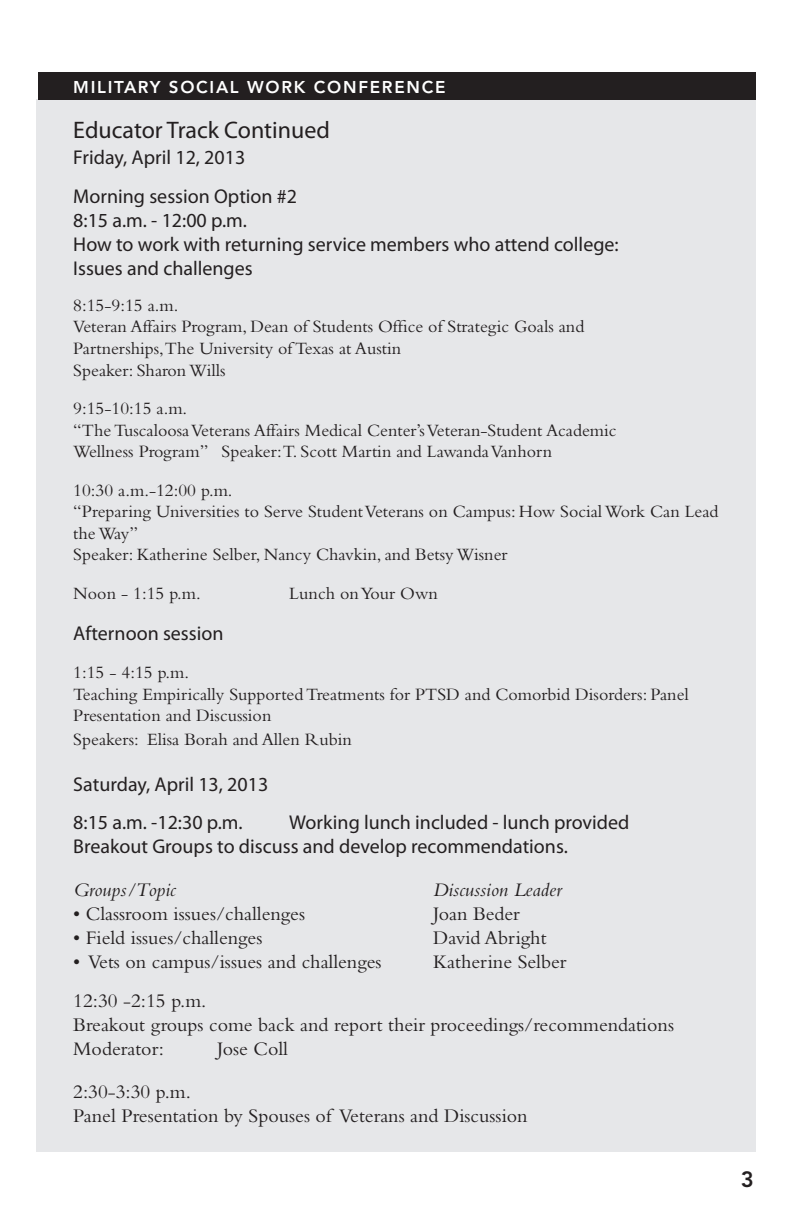
<style>
.page{position:relative;width:792px;height:1224px;background:#fff}
.page>*{position:absolute;margin:0;border:0;box-sizing:border-box;transform-origin:0 0}
.t1{font:24px "Myriad Pro";color:#231f20}
.t2{font:800 22px "Avenir";color:#231f20}
.t3{font:20px "Bembo";color:#231f20}
.t4{font:20px "Myriad Pro";color:#231f20}
.t5{font:italic 20px "Bembo";color:#231f20}
.t6{font:18px/21.6px "Bembo";color:#231f20}
.t7{font:800 17px "Avenir";letter-spacing:.1em;color:#fff}
</style>
<div class="page">
<div style="left:36px;top:99px;width:720px;height:1053px;background:#e6e7e9"></div>
<div style="left:38px;top:72px;width:718px;height:28px;background:#231f20"></div>
<p class="t7" style="left:73px;top:77px;width:374px">MILITARY SOCIAL WORK CONFERENCE</p>
<p class="t1" style="left:73px;top:115px;width:258px">Educator Track Continued</p>
<p class="t4" style="left:73px;top:145px;width:174px">Friday, April 12, 2013</p>
<p class="t4" style="left:73px;top:184px;width:225px">Morning session Option #2</p>
<p class="t4" style="left:73px;top:208px;width:175px">8:15 a.m. - 12:00 p.m.</p>
<p class="t4" style="left:73px;top:232px;width:547px">How to work with returning service members who attend college:</p>
<p class="t4" style="left:73px;top:256px;width:181px">Issues and challenges</p>
<p class="t6" style="left:73px;top:294px;width:107px">8:15-9:15 a.m.</p>
<p class="t6" style="left:73px;top:316px;width:513px">Veteran Affairs Program, Dean of Students Office of Strategic Goals and</p>
<p class="t6" style="left:73px;top:337px;width:329px">Partnerships,The University of Texas at Austin</p>
<p class="t6" style="left:73px;top:359px;width:154px">Speaker: Sharon Wills</p>
<p class="t6" style="left:73px;top:397px;width:115px">9:15-10:15 a.m.</p>
<p class="t6" style="left:73px;top:419px;width:545px">“The Tuscaloosa Veterans Affairs Medical Center’s Veteran-Student Academic</p>
<p class="t6" style="left:73px;top:440px;width:480px">Wellness Program” Speaker:T. Scott Martin and Lawanda Vanhorn</p>
<p class="t6" style="left:73px;top:479px;width:161px">10:30 a.m.-12:00 p.m.</p>
<p class="t6" style="left:73px;top:500px;width:647px">“Preparing Universities to Serve Student Veterans on Campus: How Social Work Can Lead the Way”</p>
<p class="t6" style="left:73px;top:544px;width:436px">Speaker: Katherine Selber, Nancy Chavkin, and Betsy Wisner</p>
<p class="t6" style="left:73px;top:582px;width:129px">Noon - 1:15 p.m.</p>
<p class="t6" style="left:289px;top:582px;width:150px">Lunch on Your Own</p>
<p class="t4" style="left:73px;top:621px;width:152px">Afternoon session</p>
<p class="t6" style="left:73px;top:661px;width:117px">1:15 - 4:15 p.m.</p>
<p class="t6" style="left:73px;top:683px;width:617px">Teaching Empirically Supported Treatments for PTSD and Comorbid Disorders: Panel<br>Presentation and Discussion</p>
<p class="t6" style="left:73px;top:728px;width:280px">Speakers: Elisa Borah and Allen Rubin</p>
<p class="t4" style="left:73px;top:772px;width:197px">Saturday, April 13, 2013</p>
<p class="t4" style="left:73px;top:810px;width:171px">8:15 a.m. -12:30 p.m.</p>
<p class="t4" style="left:289px;top:810px;width:342px">Working lunch included - lunch provided</p>
<p class="t4" style="left:73px;top:834px;width:496px">Breakout Groups to discuss and develop recommendations.</p>
<p class="t5" style="left:73px;top:878px;width:104px">Groups/Topic</p>
<p class="t5" style="left:433px;top:878px;width:130px">Discussion Leader</p>
<p class="t3" style="left:73px;top:902px;width:233px">• Classroom issues/challenges</p>
<p class="t3" style="left:433px;top:902px;width:88px">Joan Beder</p>
<p class="t3" style="left:73px;top:926px;width:191px">• Field issues/challenges</p>
<p class="t3" style="left:433px;top:926px;width:115px">David Abright</p>
<p class="t3" style="left:73px;top:950px;width:310px">• Vets on campus/issues and challenges</p>
<p class="t3" style="left:433px;top:950px;width:135px">Katherine Selber</p>
<p class="t3" style="left:73px;top:989px;width:135px">12:30 -2:15 p.m.</p>
<p class="t3" style="left:73px;top:1013px;width:602px">Breakout groups come back and report their proceedings/recommendations</p>
<p class="t3" style="left:73px;top:1037px;width:92px">Moderator:</p>
<p class="t3" style="left:217px;top:1037px;width:72px">Jose Coll</p>
<p class="t3" style="left:73px;top:1080px;width:119px">2:30-3:30 p.m.</p>
<p class="t3" style="left:73px;top:1104px;width:456px">Panel Presentation by Spouses of Veterans and Discussion</p>
<p class="t2" style="left:741px;top:1166px;width:15px">3</p>
</div>
